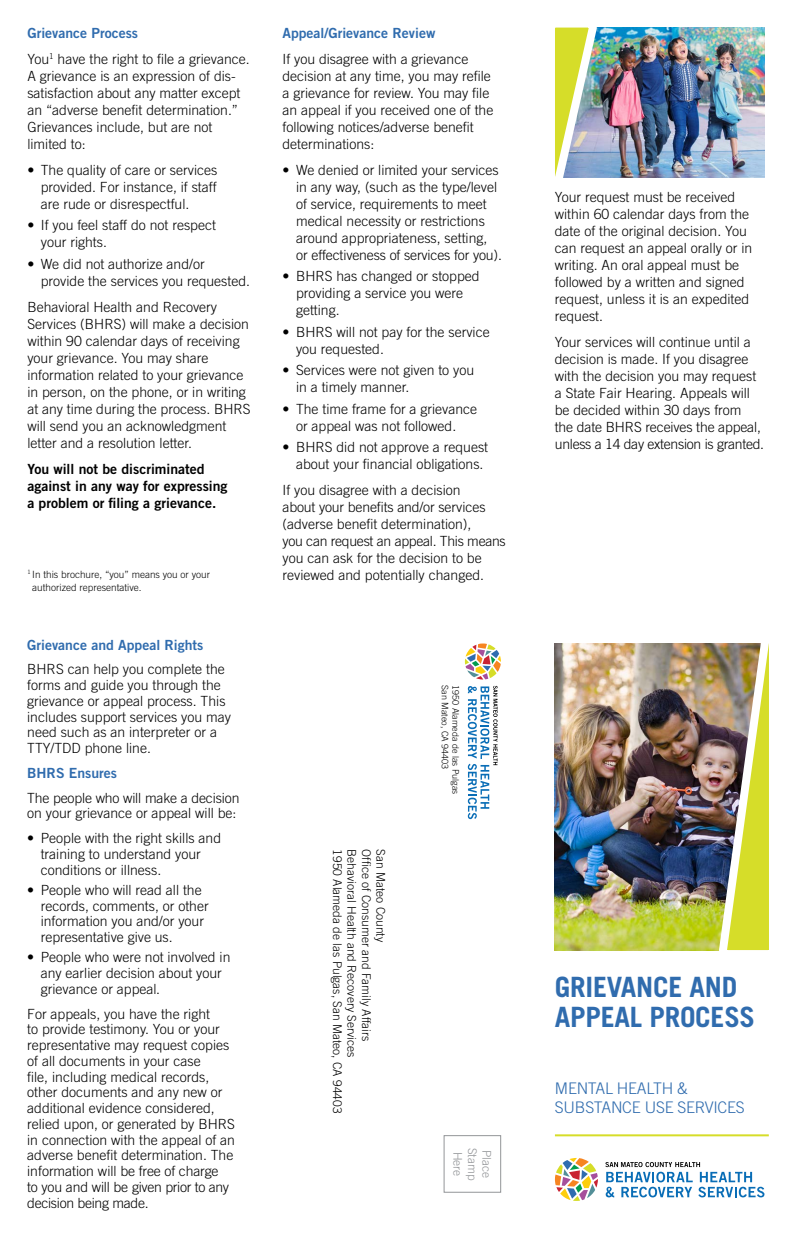
<style>
.page{position:relative;width:801px;height:1233px;background:#fff}
.page>*{position:absolute;margin:0;border:0;box-sizing:border-box;transform-origin:0 0}
.t1{font:700 28px/30px "Trade Gothic LT Std";letter-spacing:-.01em;color:#306cae}
.t2{font:300 16px/19px "Trade Gothic LT Std";letter-spacing:-.015em;color:#306cae}
.t3{font:300 14px/17px "Trade Gothic LT Std";color:#000}
.t4{font:14px/17px "Trade Gothic LT Std Bd 2";color:#000}
.t5{font:14px "Trade Gothic LT Std Bd 2";color:#306cae}
.t6{font:300 12px "Trade Gothic LT Std";color:#000}
.t7{font:300 12px "Trade Gothic LT Std";color:#939598}
.t8{font:300 10px/13px "Trade Gothic LT Std";color:#000}
.t9{font:300 9px "Trade Gothic LT Std";color:#000}
</style>
<div class="page">
<hr style="left:555px;top:1134px;width:214px;height:2px;background:#d6dd29">
<svg style="left:465px;top:644px;width:36px;height:36px"></svg>
<svg style="left:468px;top:686px;width:30px;height:133px"></svg>
<img style="left:555px;top:644px;width:159px;height:306px">
<img style="left:714px;top:643px;width:55px;height:308px">
<svg style="left:555px;top:1158px;width:43px;height:43px"></svg>
<svg style="left:605px;top:1162px;width:159px;height:35px"></svg>
<img style="left:603px;top:28px;width:161px;height:149px">
<img style="left:555px;top:27px;width:48px;height:151px">
<div style="left:444px;top:1135px;width:57px;height:57px;border:1px solid #939598"></div>
<p class="t5" style="left:27px;top:24px;width:112px">Grievance Process</p>
<p class="t3" style="left:27px;top:50px;width:224px">You<sup>1</sup> have the right to file a grievance.<br>A grievance is an expression of dis&shy;satisfaction about any matter except an “adverse benefit determination.”<br>Grievances include, but are not limited to:</p>
<p class="t3" style="left:41px;top:161px;width:178px;text-align:justify;text-indent:-13px">• The quality of care or services provided. For instance, if staff are rude or disrespectful.</p>
<p class="t3" style="left:41px;top:216px;width:177px;text-indent:-13px">• If you feel staff do not respect your rights.</p>
<p class="t3" style="left:41px;top:255px;width:211px;text-indent:-13px">• We did not authorize and/or provide the services you requested.</p>
<p class="t3" style="left:27px;top:298px;width:225px">Behavioral Health and Recovery Services (BHRS) will make a decision within 90 calendar days of receiving your grievance. You may share information related to your grievance in person, on the phone, or in writing at any time during the process. BHRS will send you an acknowledgment letter and a resolution letter.</p>
<p class="t4" style="left:27px;top:460px;width:202px">You will not be discriminated against in any way for expressing a problem or filing a grievance.</p>
<p class="t8" style="left:32px;top:567px;width:179px;text-indent:-5px"><sup>1</sup> In this brochure, “you” means you or your authorized representative.</p>
<p class="t5" style="left:27px;top:636px;width:178px">Grievance and Appeal Rights</p>
<p class="t3" style="left:27px;top:661px;width:205px;line-height:15.8px">BHRS can help you complete the forms and guide you through the grievance or appeal process. This includes support services you may need such as an interpreter or a<br>TTY/TDD phone line.</p>
<p class="t5" style="left:27px;top:764px;width:91px">BHRS Ensures</p>
<p class="t3" style="left:27px;top:790px;width:214px;line-height:15.8px">The people who will make a decision on your grievance or appeal will be:</p>
<p class="t3" style="left:41px;top:830px;width:182px;line-height:15.8px;text-indent:-13px">• People with the right skills and training to understand your conditions or illness.</p>
<p class="t3" style="left:41px;top:882px;width:170px;line-height:15.8px;text-indent:-13px">• People who will read all the records, comments, or other information you and/or your representative give us.</p>
<p class="t3" style="left:41px;top:949px;width:191px;line-height:15.8px;text-indent:-13px">• People who were not involved in any earlier decision about your grievance or appeal.</p>
<p class="t3" style="left:27px;top:1006px;width:209px;line-height:15.7px">For appeals, you have the right<br>to provide testimony. You or your representative may request copies of all documents in your case<br>file, including medical records, other documents and any new or additional evidence considered, relied upon, or generated by BHRS in connection with the appeal of an adverse benefit determination. The information will be free of charge<br>to you and will be given prior to any decision being made.</p>
<p class="t5" style="left:283px;top:24px;width:154px">Appeal/Grievance Review</p>
<p class="t3" style="left:283px;top:50px;width:212px">If you disagree with a grievance decision at any time, you may refile a grievance for review. You may file an appeal if you received one of the following notices/adverse benefit determinations:</p>
<p class="t3" style="left:296px;top:161px;width:207px;text-indent:-13px">• We denied or limited your services in any way, (such as the type/level of service, requirements to meet medical necessity or restrictions around appropriateness, setting, or effectiveness of services for you).</p>
<p class="t3" style="left:296px;top:267px;width:185px;text-indent:-13px">• BHRS has changed or stopped providing a service you were getting.</p>
<p class="t3" style="left:296px;top:323px;width:195px;text-indent:-13px">• BHRS will not pay for the service you requested.</p>
<p class="t3" style="left:296px;top:361px;width:180px;text-indent:-13px">• Services were not given to you in a timely manner.</p>
<p class="t3" style="left:283px;top:400px;width:196px;text-align:center">• The time frame for a grievance or appeal was not followed.</p>
<p class="t3" style="left:296px;top:438px;width:194px;text-indent:-13px">• BHRS did not approve a request about your financial obligations.</p>
<p class="t3" style="left:283px;top:481px;width:225px">If you disagree with a decision<br>about your benefits and/or services (adverse benefit determination),<br>you can request an appeal. This means you can ask for the decision to be reviewed and potentially changed.</p>
<p class="t6" style="left:345px;top:849px;width:266px;rotate:90deg">1950 Alameda de las Pulgas, San Mateo, CA 94403</p>
<p class="t6" style="left:359px;top:849px;width:209px;rotate:90deg">Behavioral Health and Recovery Services</p>
<p class="t6" style="left:373px;top:849px;width:194px;rotate:90deg">Office of Consumer and Family Affairs</p>
<p class="t6" style="left:388px;top:849px;width:94px;rotate:90deg">San Mateo County</p>
<p class="t9" style="left:450px;top:685px;width:86px;rotate:90deg">San Mateo, CA 94403</p>
<p class="t9" style="left:461px;top:685px;width:111px;rotate:90deg">1950 Alameda de las Pulgas</p>
<p class="t7" style="left:465px;top:1152px;width:26px;rotate:90deg">Here</p>
<p class="t7" style="left:479px;top:1148px;width:34px;rotate:90deg">Stamp</p>
<p class="t7" style="left:494px;top:1150px;width:29px;rotate:90deg">Place</p>
<p class="t3" style="left:555px;top:188px;width:199px">Your request must be received within 60 calendar days from the date of the original decision. You can request an appeal orally or in writing. An oral appeal must be followed by a written and signed request, unless it is an expedited request.</p>
<p class="t3" style="left:555px;top:333px;width:211px">Your services will continue until a decision is made. If you disagree with the decision you may request a State Fair Hearing. Appeals will be decided within 30 days from<br>the date BHRS receives the appeal, unless a 14 day extension is granted.</p>
<h1 class="t1" style="left:555px;top:972px;width:202px">GRIEVANCE AND<br>APPEAL PROCESS</h1>
<p class="t2" style="left:555px;top:1078px;width:191px">MENTAL HEALTH &amp;<br>SUBSTANCE USE SERVICES</p>
</div>
